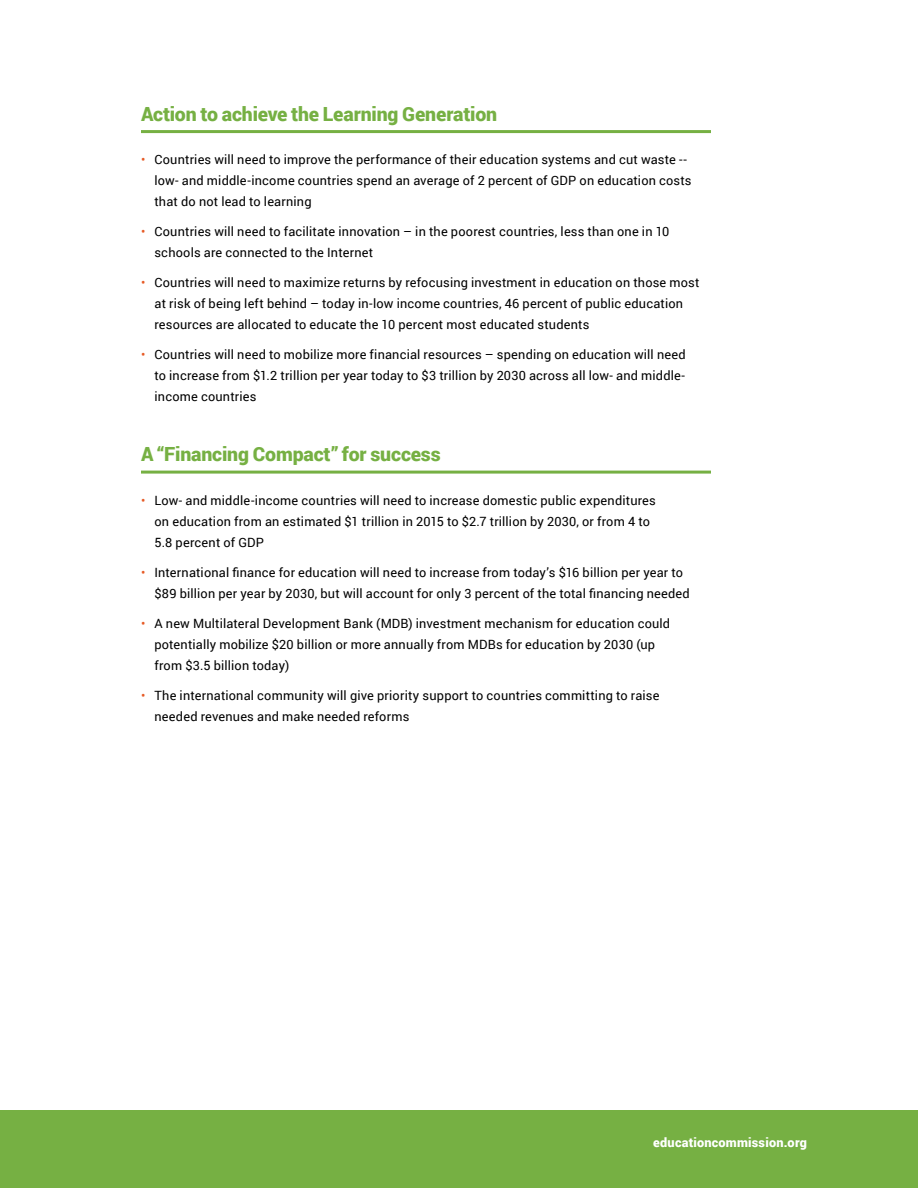
<style>
.page{position:relative;width:918px;height:1188px;background:#fff}
.page>*{position:absolute;margin:0;border:0;box-sizing:border-box;transform-origin:0 0}
.Subhead_-_Rule{font:900 19.5px "Roboto";letter-spacing:-.01em;color:#76b043}
.t1{font:12.75px/21px "Roboto";letter-spacing:.015em;color:#000}
.t2{font:900 12.75px "Roboto";letter-spacing:.015em;color:#fff}
.s1{color:#e65a25}
</style>
<div class="page">
<div style="left:0;top:1110px;width:918px;height:78px;background:#76b043"></div>
<hr style="left:141px;top:130px;width:570px;height:3px;background:#76b043">
<hr style="left:141px;top:471px;width:570px;height:3px;background:#76b043">
<p class="Subhead_-_Rule" style="left:141px;top:100px;width:358px">Action to achieve the Learning Generation</p>
<p class="t1" style="left:154px;top:149px;width:539px;text-indent:-14px"><span class="s1">•</span> Countries will need to improve the performance of their education systems and cut waste -- low- and middle-income countries spend an average of 2 percent of GDP on education costs that do not lead to learning</p>
<p class="t1" style="left:154px;top:221px;width:516px;text-indent:-14px"><span class="s1">•</span> Countries will need to facilitate innovation – in the poorest countries, less than one in 10 schools are connected to the Internet</p>
<p class="t1" style="left:154px;top:272px;width:546px;text-indent:-14px"><span class="s1">•</span> Countries will need to maximize returns by refocusing investment in education on those most at risk of being left behind – today in-low income countries, 46 percent of public education resources are allocated to educate the 10 percent most educated students</p>
<p class="t1" style="left:154px;top:344px;width:533px;text-align:justify;text-indent:-14px"><span class="s1">•</span> Countries will need to mobilize more financial resources – spending on education will need to increase from $1.2 trillion per year today to $3 trillion by 2030 across all low- and middle&shy;income countries</p>
<p class="Subhead_-_Rule" style="left:141px;top:441px;width:301px">A “Financing Compact” for success</p>
<p class="t1" style="left:154px;top:489px;width:503px;text-indent:-14px"><span class="s1">•</span> Low- and middle-income countries will need to increase domestic public expenditures on education from an estimated $1 trillion in 2015 to $2.7 trillion by 2030, or from 4 to<br>5.8 percent of GDP</p>
<p class="t1" style="left:154px;top:561px;width:537px;text-indent:-14px"><span class="s1">•</span> International finance for education will need to increase from today’s $16 billion per year to $89 billion per year by 2030, but will account for only 3 percent of the total financing needed</p>
<p class="t1" style="left:154px;top:612px;width:517px;text-indent:-14px"><span class="s1">•</span> A new Multilateral Development Bank (MDB) investment mechanism for education could potentially mobilize $20 billion or more annually from MDBs for education by 2030 (up from $3.5 billion today)</p>
<p class="t1" style="left:154px;top:684px;width:507px;text-indent:-14px"><span class="s1">•</span> The international community will give priority support to countries committing to raise needed revenues and make needed reforms</p>
<p class="t2" style="left:653px;top:1133px;width:155px">educationcommission.org</p>
</div>
